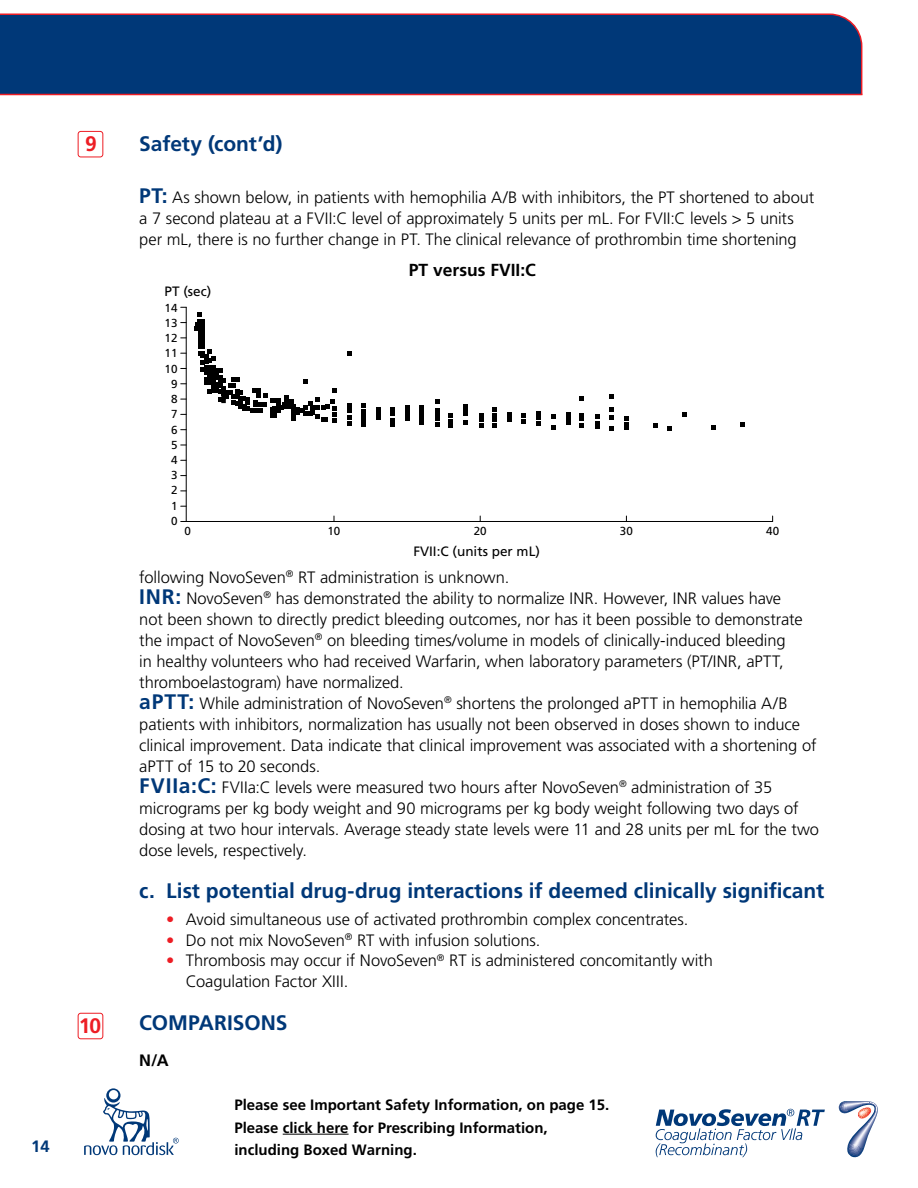
<style>
.page{position:relative;width:918px;height:1188px;background:#fff}
.page>*{position:absolute;margin:0;border:0;box-sizing:border-box;transform-origin:0 0}
.t1{font:700 21px "Frutiger LT Std";letter-spacing:-.005em;color:#003878}
.t2{font:700 21px "Frutiger LT Std";color:#ed1d24}
.t3{font:700 17.4px "Frutiger LT Std";color:#000}
.t4{font:300 16.5px/21px "Frutiger LT Std";letter-spacing:-.005em;color:#000}
.t5{font:700 16.5px "Frutiger LT Std";color:#000}
.t6{font:700 16.5px "Frutiger LT Std";color:#003878}
.t7{font:700 15px/22.5px "Frutiger LT Std";color:#000}
.t8{font:13.5px "Frutiger LT Std";color:#000}
.t9{font:11.7px "Frutiger LT Std";color:#000}
.s1{font-weight:700;font-size:21px;color:#003878}
.s2{color:#ed1d24}
</style>
<div class="page">
<svg style="left:84px;top:1088px;width:95px;height:67px"></svg>
<svg style="left:656px;top:1109px;width:169px;height:48px"></svg>
<svg style="left:839px;top:1101px;width:39px;height:56px"></svg>
<hr style="left:283px;top:1134px;width:66px;height:1px;background:#000">
<div style="left:0;top:13px;width:863px;height:83px;background:#003878"></div>
<hr style="left:0;top:94px;width:862px;height:1px;background:#ed1d24">
<div style="left:78px;top:1013px;width:25px;height:26px;border:1px solid #ed1d24;border-radius:3px"></div>
<div style="left:78px;top:131px;width:25px;height:26px;border:1px solid #ed1d24;border-radius:3px"></div>
<hr style="left:186px;top:307px;width:1px;height:214px;background:#000">
<hr style="left:181px;top:521px;width:592px;height:1px;background:#000">
<svg style="left:347px;top:352px;width:5px;height:4px"></svg>
<svg style="left:449px;top:413px;width:4px;height:15px"></svg>
<svg style="left:464px;top:404px;width:4px;height:20px"></svg>
<svg style="left:492px;top:407px;width:5px;height:21px"></svg>
<svg style="left:508px;top:412px;width:4px;height:9px"></svg>
<svg style="left:522px;top:413px;width:4px;height:10px"></svg>
<svg style="left:551px;top:414px;width:5px;height:5px"></svg>
<svg style="left:551px;top:425px;width:5px;height:5px"></svg>
<svg style="left:566px;top:412px;width:4px;height:12px"></svg>
<svg style="left:580px;top:396px;width:4px;height:5px"></svg>
<svg style="left:580px;top:413px;width:4px;height:15px"></svg>
<svg style="left:609px;top:394px;width:5px;height:5px"></svg>
<svg style="left:609px;top:407px;width:5px;height:13px"></svg>
<svg style="left:609px;top:426px;width:5px;height:4px"></svg>
<svg style="left:653px;top:423px;width:5px;height:5px"></svg>
<svg style="left:668px;top:427px;width:4px;height:4px"></svg>
<svg style="left:682px;top:412px;width:5px;height:5px"></svg>
<svg style="left:711px;top:425px;width:5px;height:4px"></svg>
<svg style="left:740px;top:422px;width:5px;height:5px"></svg>
<svg style="left:624px;top:416px;width:5px;height:13px"></svg>
<svg style="left:595px;top:414px;width:5px;height:14px"></svg>
<svg style="left:536px;top:411px;width:5px;height:15px"></svg>
<svg style="left:479px;top:413px;width:5px;height:14px"></svg>
<svg style="left:435px;top:399px;width:4px;height:28px"></svg>
<svg style="left:420px;top:406px;width:4px;height:18px"></svg>
<svg style="left:406px;top:405px;width:4px;height:16px"></svg>
<svg style="left:390px;top:407px;width:5px;height:20px"></svg>
<svg style="left:376px;top:407px;width:5px;height:13px"></svg>
<svg style="left:361px;top:403px;width:5px;height:23px"></svg>
<svg style="left:347px;top:403px;width:5px;height:22px"></svg>
<svg style="left:195px;top:312px;width:142px;height:110px"></svg>
<p class="t6" style="left:31px;top:1136px;width:20px">14</p>
<p class="t2" style="left:85px;top:132px;width:13px">9</p>
<p class="t1" style="left:139px;top:132px;width:145px">Safety (cont’d)</p>
<p class="t4" style="left:139px;top:187px;width:677px"><span class="s1">PT:</span> As shown below, in patients with hemophilia A/B with inhibitors, the PT shortened to about a 7 second plateau at a FVII:C level of approximately 5 units per mL. For FVII:C levels &gt; 5 units per mL, there is no further change in PT. The clinical relevance of prothrombin time shortening</p>
<p class="t2" style="left:79px;top:1014px;width:24px">10</p>
<p class="t8" style="left:165px;top:283px;width:48px">PT (sec)</p>
<p class="t9" style="left:165px;top:301px;width:14px">14</p>
<p class="t9" style="left:165px;top:316px;width:14px">13</p>
<p class="t9" style="left:165px;top:331px;width:14px">12</p>
<p class="t9" style="left:165px;top:346px;width:14px">11</p>
<p class="t9" style="left:165px;top:362px;width:14px">10</p>
<p class="t9" style="left:171px;top:377px;width:8px">9</p>
<p class="t9" style="left:171px;top:392px;width:8px">8</p>
<p class="t9" style="left:171px;top:407px;width:8px">7</p>
<p class="t9" style="left:171px;top:423px;width:8px">6</p>
<p class="t9" style="left:171px;top:438px;width:8px">5</p>
<p class="t9" style="left:171px;top:453px;width:8px">4</p>
<p class="t9" style="left:171px;top:468px;width:8px">3</p>
<p class="t9" style="left:171px;top:484px;width:8px">2</p>
<p class="t9" style="left:171px;top:499px;width:8px">1</p>
<p class="t9" style="left:171px;top:514px;width:8px">0</p>
<p class="t9" style="left:185px;top:524px;width:8px">0</p>
<p class="t9" style="left:328px;top:524px;width:14px">10</p>
<p class="t3" style="left:409px;top:260px;width:128px">PT versus FVII:C</p>
<p class="t9" style="left:474px;top:524px;width:14px">20</p>
<p class="t9" style="left:620px;top:524px;width:14px">30</p>
<p class="t9" style="left:766px;top:524px;width:14px">40</p>
<p class="t8" style="left:413px;top:543px;width:128px">FVII:C (units per mL)</p>
<p class="t4" style="left:139px;top:567px;width:681px">following NovoSeven<sup>®</sup> RT administration is unknown.<br><span class="s1">INR:</span> NovoSeven<sup>®</sup> has demonstrated the ability to normalize INR. However, INR values have<br>not been shown to directly predict bleeding outcomes, nor has it been possible to demonstrate the impact of NovoSeven<sup>®</sup> on bleeding times/volume in models of clinically-induced bleeding<br>in healthy volunteers who had received Warfarin, when laboratory parameters (PT/INR, aPTT, thromboelastogram) have normalized.<br><span class="s1">aPTT:</span> While administration of NovoSeven<sup>®</sup> shortens the prolonged aPTT in hemophilia A/B patients with inhibitors, normalization has usually not been observed in doses shown to induce clinical improvement. Data indicate that clinical improvement was associated with a shortening of aPTT of 15 to 20 seconds.<br><span class="s1">FVIIa:C:</span> FVIIa:C levels were measured two hours after NovoSeven<sup>®</sup> administration of 35 micrograms per kg body weight and 90 micrograms per kg body weight following two days of dosing at two hour intervals. Average steady state levels were 11 and 28 units per mL for the two dose levels, respectively.</p>
<p class="t1" style="left:139px;top:878px;width:687px">c. List potential drug-drug interactions if deemed clinically significant</p>
<p class="t4" style="left:166px;top:909px;width:524px"><span class="s2">•</span> Avoid simultaneous use of activated prothrombin complex concentrates.</p>
<p class="t4" style="left:166px;top:930px;width:376px"><span class="s2">•</span> Do not mix NovoSeven<sup>®</sup> RT with infusion solutions.</p>
<p class="t4" style="left:186px;top:950px;width:529px;text-indent:-20px"><span class="s2">•</span> Thrombosis may occur if NovoSeven<sup>®</sup> RT is administered concomitantly with<br>Coagulation Factor XIII.</p>
<p class="t1" style="left:139px;top:1010px;width:150px">COMPARISONS</p>
<p class="t5" style="left:139px;top:1050px;width:31px">N/A</p>
<p class="t7" style="left:234px;top:1094px;width:377px">Please see Important Safety Information, on page 15.<br>Please click here for Prescribing Information, including Boxed Warning.</p>
</div>
